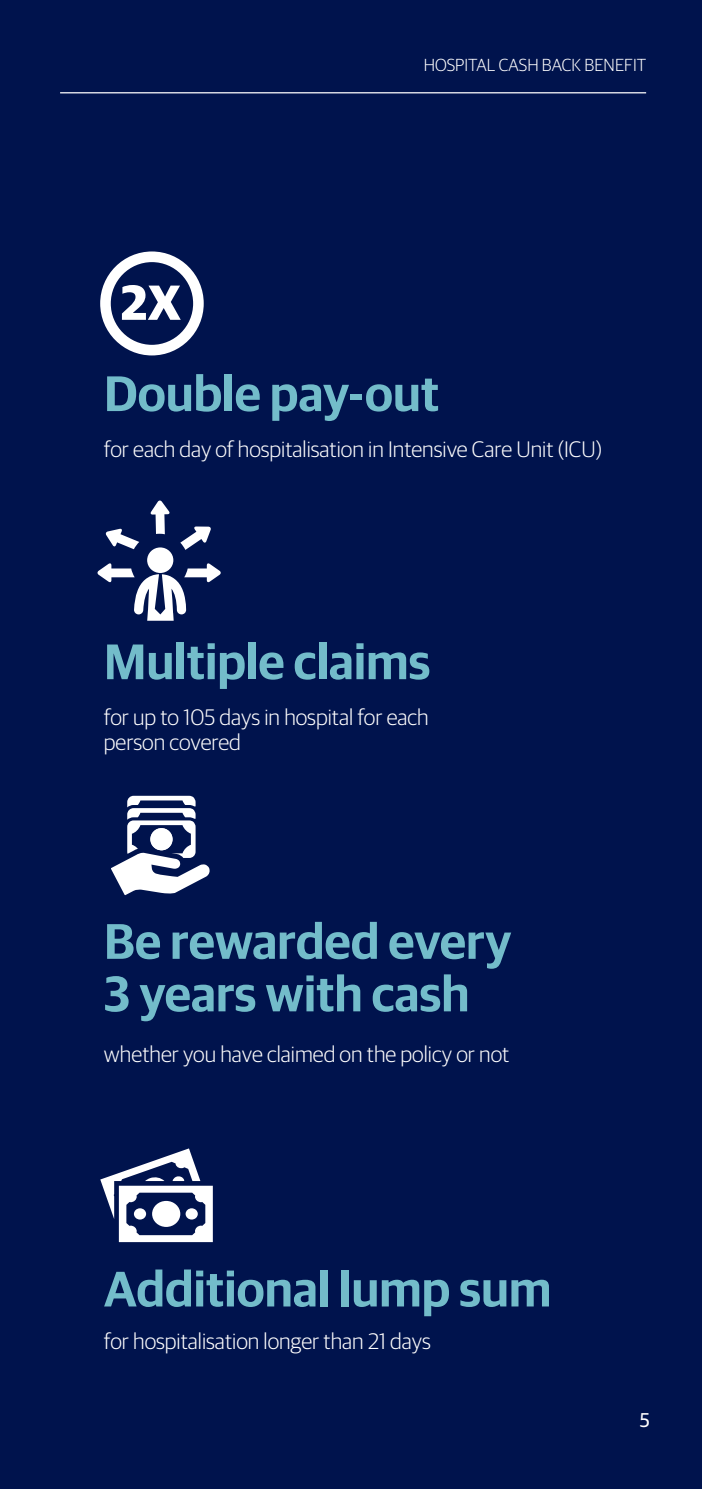
<style>
.page{position:relative;width:702px;height:1489px;background:#fff}
.page>*{position:absolute;margin:0;border:0;box-sizing:border-box;transform-origin:0 0}
.t1{font:600 50px "Guardian Sans";color:#73bcca}
.t2{font:300 22.5px/25px "Guardian Sans";color:#fff}
.t3{font:20px "Guardian Sans";color:#fff}
.t4{font:300 17.5px "Guardian Sans";color:#fff}
</style>
<div class="page">
<div style="left:0;top:0;width:702px;height:1488px;background:#00134d"></div>
<hr style="left:60px;top:92px;width:586px;height:1px;background:#fff">
<svg style="left:97px;top:500px;width:124px;height:120px"></svg>
<svg style="left:100px;top:251px;width:104px;height:104px"></svg>
<svg style="left:100px;top:1148px;width:113px;height:93px"></svg>
<svg style="left:111px;top:795px;width:99px;height:101px"></svg>
<p class="t4" style="left:423px;top:52px;width:224px">HOSPITAL CASH BACK BENEFIT</p>
<p class="t1" style="left:104px;top:357px;width:337px">Double pay-out</p>
<p class="t2" style="left:104px;top:435px;width:499px">for each day of hospitalisation in Intensive Care Unit (ICU)</p>
<p class="t1" style="left:104px;top:625px;width:328px">Multiple claims</p>
<p class="t2" style="left:104px;top:703px;width:326px">for up to 105 days in hospital for each person covered</p>
<p class="t1" style="left:104px;top:904px;width:409px">Be rewarded every</p>
<p class="t1" style="left:104px;top:957px;width:367px">3 years with cash</p>
<p class="t2" style="left:104px;top:1040px;width:407px">whether you have claimed on the policy or not</p>
<p class="t1" style="left:104px;top:1252px;width:449px">Additional lump sum</p>
<p class="t2" style="left:104px;top:1327px;width:328px">for hospitalisation longer than 21 days</p>
<p class="t3" style="left:640px;top:1405px;width:12px">5</p>
</div>
